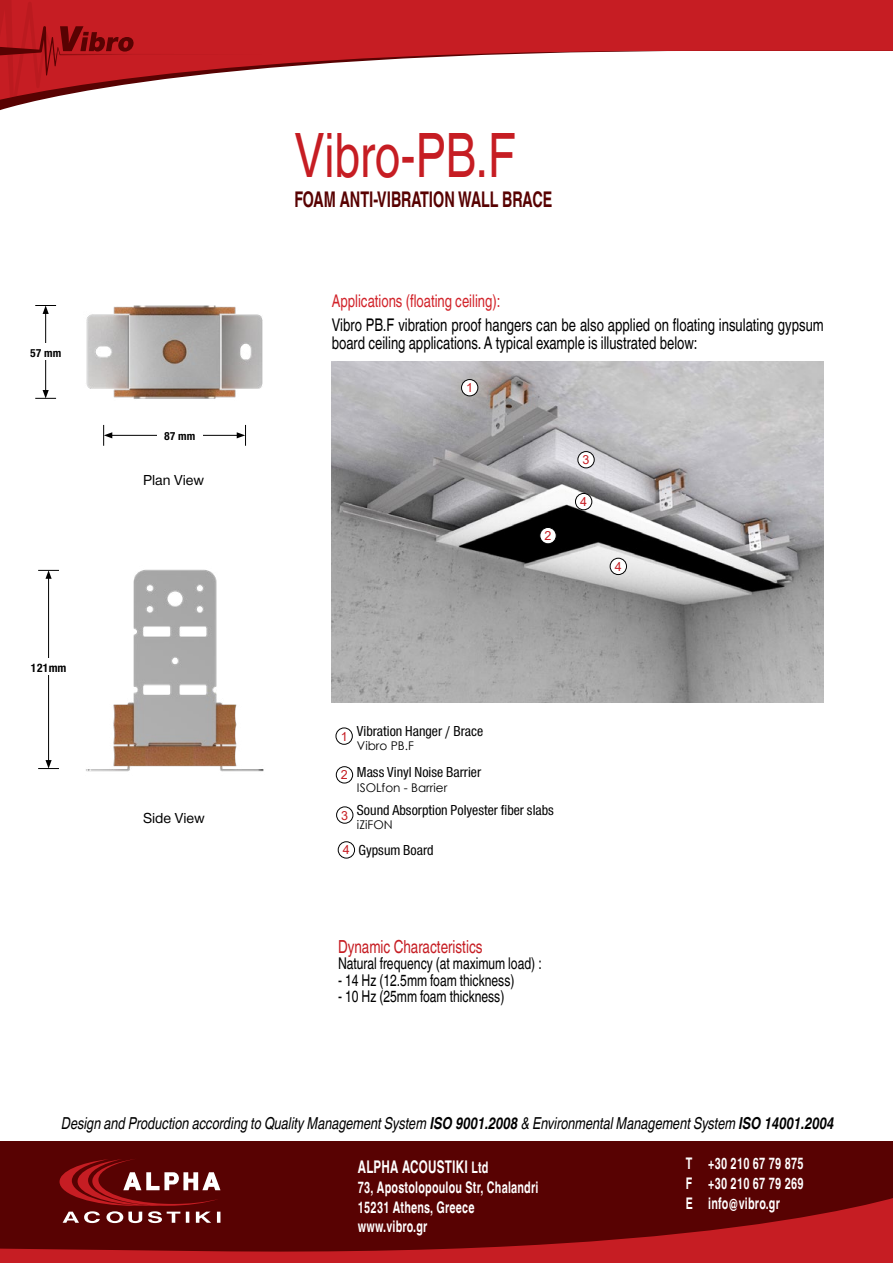
<style>
.page{position:relative;width:893px;height:1263px;background:#fff}
.page>*{position:absolute;margin:0;border:0;box-sizing:border-box;transform-origin:0 0}
.t1{font:61.2px "Helvetica World";color:#c61d23;scale:.75 1}
.t2{font:700 21.6px "Helvetica World";color:#580202;scale:.67 1}
.t3{font:18px "Helvetica World";color:#c61d23;scale:.75 1}
.t4{font:17.4px/18.9px "Helvetica World";color:#000;scale:.75 1}
.t5{font:17.4px "Helvetica World";color:#d2232a;scale:.75 1}
.t6{font:700 17.4px "Helvetica World";letter-spacing:.02em;color:#fff;scale:.67 1}
.t7{font:italic 16.5px "Helvetica World";color:#000;scale:.77 1}
.t8{font:16.2px "Helvetica World";color:#000;scale:.75 1}
.t9{font:700 16.05px/19.8px "Helvetica World";letter-spacing:.02em;color:#fff;scale:.67 1}
.t10{font:15px "CF Helvetica Cond";color:#000}
.t11{font:15px "CF Helvetica";color:#000}
.t12{font:12.6px "Arial";color:#c61d23}
.t13{font:700 12.45px "CF Helvetica Cond";color:#000}
.t14{font:12px "Century Gothic";color:#000}
.t15{font:700 12px "CF Helvetica Cond";color:#000}
.s1{font-family:"Arial";font-size:12.6px;color:#c61d23}
.s2{font-weight:700}
.s3{font-size:16.05px}
</style>
<div class="page">
<svg style="left:0;top:0;width:893px;height:110px"></svg>
<svg style="left:0;top:0;width:267px;height:102px"></svg>
<div style="left:0;top:1141px;width:893px;height:44px;background:#580202"></div>
<svg style="left:0;top:1185px;width:893px;height:78px;background:#7a0a0c"></svg>
<svg style="left:60px;top:1159px;width:160px;height:64px;background:#7f2a2b"></svg>
<img style="left:332px;top:361px;width:492px;height:341px">
<div style="left:540px;top:527px;width:16px;height:17px;background:#fff;border-radius:50%"></div>
<div style="left:540px;top:527px;width:16px;height:17px;border:1px solid #000;border-radius:50%"></div>
<div style="left:578px;top:451px;width:16px;height:17px;background:#fff;border-radius:50%"></div>
<div style="left:578px;top:451px;width:16px;height:17px;border:1px solid #000;border-radius:50%"></div>
<div style="left:461px;top:379px;width:17px;height:17px;background:#fff;border-radius:50%"></div>
<div style="left:461px;top:379px;width:17px;height:17px;border:1px solid #000;border-radius:50%"></div>
<div style="left:610px;top:558px;width:16px;height:17px;background:#fff;border-radius:50%"></div>
<div style="left:610px;top:558px;width:17px;height:17px;border:1px solid #000;border-radius:50%"></div>
<div style="left:336px;top:728px;width:16px;height:16px;border:1px solid #000;border-radius:50%"></div>
<div style="left:336px;top:766px;width:17px;height:17px;border:1px solid #000;border-radius:50%"></div>
<div style="left:338px;top:841px;width:17px;height:17px;border:1px solid #000;border-radius:50%"></div>
<hr style="left:45px;top:311px;width:1px;height:81px;background:#000">
<svg style="left:35px;top:305px;width:21px;height:9px"></svg>
<svg style="left:35px;top:390px;width:21px;height:9px"></svg>
<div style="left:27px;top:344px;width:37px;height:16px;background:#fff"></div>
<hr style="left:48px;top:576px;width:1px;height:186px;background:#000">
<svg style="left:38px;top:570px;width:21px;height:9px"></svg>
<svg style="left:38px;top:760px;width:21px;height:9px"></svg>
<div style="left:27px;top:658px;width:44px;height:17px;background:#fff"></div>
<hr style="left:110px;top:435px;width:129px;height:1px;background:#000">
<svg style="left:103px;top:425px;width:9px;height:21px"></svg>
<svg style="left:237px;top:425px;width:9px;height:21px"></svg>
<div style="left:157px;top:427px;width:45px;height:17px;background:#fff"></div>
<img style="left:86px;top:305px;width:177px;height:94px">
<img style="left:86px;top:569px;width:178px;height:203px">
<div style="left:336px;top:807px;width:17px;height:16px;border:1px solid #000;border-radius:50%"></div>
<div style="left:575px;top:493px;width:17px;height:17px;background:#fff;border-radius:50%"></div>
<div style="left:575px;top:493px;width:17px;height:17px;border:1px solid #000;border-radius:50%"></div>
<p class="t15" style="left:30px;top:346px;width:33px">57 mm</p>
<p class="t13" style="left:31px;top:661px;width:37px">121mm</p>
<p class="t15" style="left:164px;top:430px;width:33px">87 mm</p>
<p class="t11" style="left:143px;top:472px;width:63px">Plan View</p>
<p class="t11" style="left:143px;top:810px;width:63px">Side View</p>
<h1 class="t1" style="left:294px;top:120px;width:296px">Vibro-PB.F</h1>
<p class="t2" style="left:294px;top:187px;width:386px">FOAM ANTI-VIBRATION WALL BRACE</p>
<p class="t5" style="left:332px;top:291px;width:227px">Applications (floating ceiling):</p>
<p class="t4" style="left:332px;top:315px;width:658px">Vibro PB.F vibration proof hangers can be also applied on floating insulating gypsum board ceiling applications. A typical example is illustrated below:</p>
<p class="t12" style="left:466px;top:379px;width:8px">1</p>
<p class="t12" style="left:545px;top:527px;width:8px">2</p>
<p class="t12" style="left:583px;top:451px;width:8px">3</p>
<p class="t12" style="left:580px;top:493px;width:8px">4</p>
<p class="t12" style="left:615px;top:558px;width:8px">4</p>
<p class="t10" style="left:341px;top:723px;width:144px"><sub>1</sub> Vibration Hanger / Brace</p>
<p class="t14" style="left:357px;top:737px;width:58px">Vibro PB.F</p>
<p class="t10" style="left:341px;top:764px;width:142px"><sub>2</sub> Mass Vinyl Noise Barrier</p>
<p class="t14" style="left:357px;top:779px;width:92px">ISOLfon - Barrier</p>
<p class="t10" style="left:341px;top:802px;width:214px"><sub>3</sub> Sound Absorption Polyester fiber slabs</p>
<p class="t14" style="left:357px;top:816px;width:37px">iZiFON</p>
<p class="t10" style="left:343px;top:842px;width:92px"><span class="s1">4</span> Gypsum Board</p>
<p class="t3" style="left:338px;top:936px;width:194px">Dynamic Characteristics</p>
<p class="t8" style="left:338px;top:954px;width:273px">Natural frequency (at maximum load) :</p>
<p class="t8" style="left:338px;top:970px;width:237px">- 14 Hz (12.5mm foam thickness)</p>
<p class="t8" style="left:338px;top:987px;width:223px">- 10 Hz (25mm foam thickness)</p>
<p class="t7" style="left:61px;top:1114px;width:1005px">Design and Production according to Quality Management System <span class="s2">ISO 9001.2008</span> &amp; Environmental Management System <span class="s2">ISO 14001.2004</span></p>
<p class="t6" style="left:358px;top:1157px;width:197px">ΑLPHA ACOUSTIKI <span class="s3">Ltd</span></p>
<p class="t9" style="left:358px;top:1177px;width:271px">73, Apostolopoulou Str, Chalandri<br>15231 Athens, Greece www.vibro.gr</p>
<p class="t9" style="left:686px;top:1153px;width:177px;text-align:justify">Τ +30 210 67 79 875<br>F +30 210 67 79 269<br>E info@vibro.gr</p>
</div>
